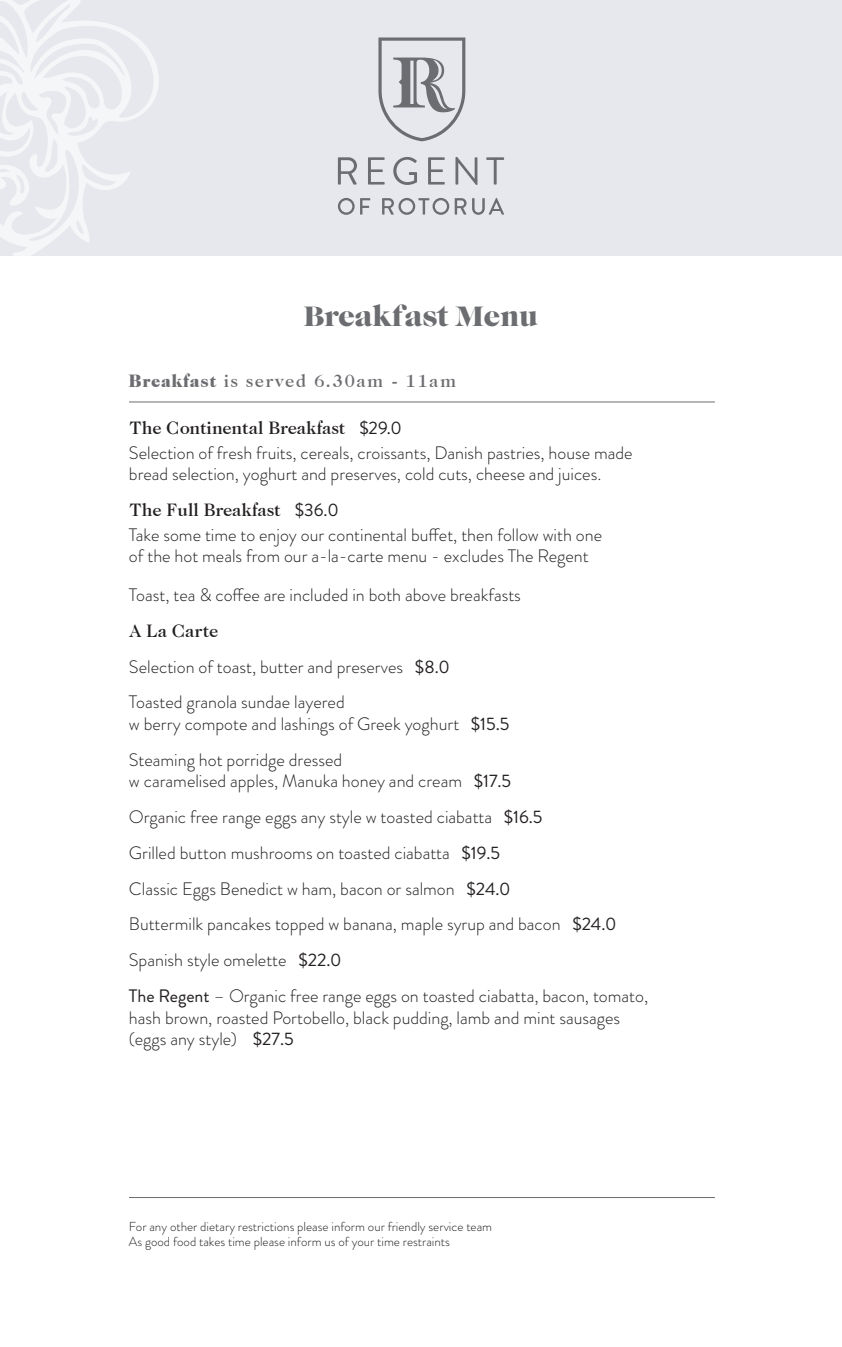
<style>
.page{position:relative;width:842px;height:1347px;background:#fff}
.page>*{position:absolute;margin:0;border:0;box-sizing:border-box;transform-origin:0 0}
.t1{font:29.1px "Caslon Gra D";color:#6c6d70}
.Body{font:300 18px/21.6px "Brandon Grotesque";color:#231f20}
.Meal_heading{font:500 18px "Caslon Two Medium S Si";letter-spacing:-.045em;color:#231f20}
.Course_heading{font:500 18px "Caslon Two Medium S Si";letter-spacing:.04em;color:#6c6d70}
.Body-2{font:300 13px/15.6px "Brandon Grotesque";color:#231f20}
.s1{font-family:"Caslon Two Black S Si";font-weight:900}
.s2{font-family:"Brandon Grotesque";font-weight:400}
.s3{font-weight:400}
</style>
<div class="page">
<hr style="left:129px;top:401px;width:586px;height:1px;background:#6c6d70">
<hr style="left:129px;top:1197px;width:586px;height:1px;background:#6c6d70">
<div style="left:0;top:0;width:842px;height:256px;background:#e6e8ed"></div>
<svg style="left:0;top:0;width:159px;height:256px"></svg>
<svg style="left:378px;top:37px;width:87px;height:104px"></svg>
<svg style="left:338px;top:157px;width:166px;height:58px"></svg>
<p class="t1" style="left:304px;top:299px;width:236px">Breakfast Menu</p>
<p class="Course_heading" style="left:129px;top:370px;width:329px"><span class="s1">Breakfast</span> is served 6.30am - 11am</p>
<p class="Meal_heading" style="left:129px;top:418px;width:275px">The Continental Breakfast <span class="s2">$29.0</span></p>
<p class="Body" style="left:129px;top:442px;width:505px">Selection of fresh fruits, cereals, croissants, Danish pastries, house made bread selection, yoghurt and preserves, cold cuts, cheese and juices.</p>
<p class="Meal_heading" style="left:129px;top:499px;width:211px">The Full Breakfast <span class="s2">$36.0</span></p>
<p class="Body" style="left:129px;top:524px;width:475px">Take some time to enjoy our continental buffet, then follow with one of the hot meals from our a-la-carte menu - excludes The Regent</p>
<p class="Body" style="left:129px;top:584px;width:393px">Toast, tea &amp; coffee are included in both above breakfasts</p>
<p class="Meal_heading" style="left:129px;top:620px;width:91px">A La Carte</p>
<p class="Body" style="left:129px;top:655px;width:322px">Selection of toast, butter and preserves <span class="s3">$8.0</span></p>
<p class="Body" style="left:129px;top:691px;width:382px">Toasted granola sundae layered<br>w berry compote and lashings of Greek yoghurt <span class="s3">$15.5</span></p>
<p class="Body" style="left:129px;top:748px;width:384px">Steaming hot porridge dressed<br>w caramelised apples, Manuka honey and cream <span class="s3">$17.5</span></p>
<p class="Body" style="left:129px;top:806px;width:415px">Organic free range eggs any style w toasted ciabatta <span class="s3">$16.5</span></p>
<p class="Body" style="left:129px;top:842px;width:373px">Grilled button mushrooms on toasted ciabatta <span class="s3">$19.5</span></p>
<p class="Body" style="left:129px;top:877px;width:383px">Classic Eggs Benedict w ham, bacon or salmon <span class="s3">$24.0</span></p>
<p class="Body" style="left:129px;top:913px;width:489px">Buttermilk pancakes topped w banana, maple syrup and bacon <span class="s3">$24.0</span></p>
<p class="Body" style="left:129px;top:949px;width:214px">Spanish style omelette <span class="s3">$22.0</span></p>
<p class="Body" style="left:129px;top:985px;width:521px"><span class="s3">The Regent</span> – Organic free range eggs on toasted ciabatta, bacon, tomato, hash brown, roasted Portobello, black pudding, lamb and mint sausages (eggs any style) <span class="s3">$27.5</span></p>
<p class="Body-2" style="left:129px;top:1218px;width:365px">For any other dietary restrictions please inform our friendly service team<br>As good food takes time please inform us of your time restraints</p>
</div>
